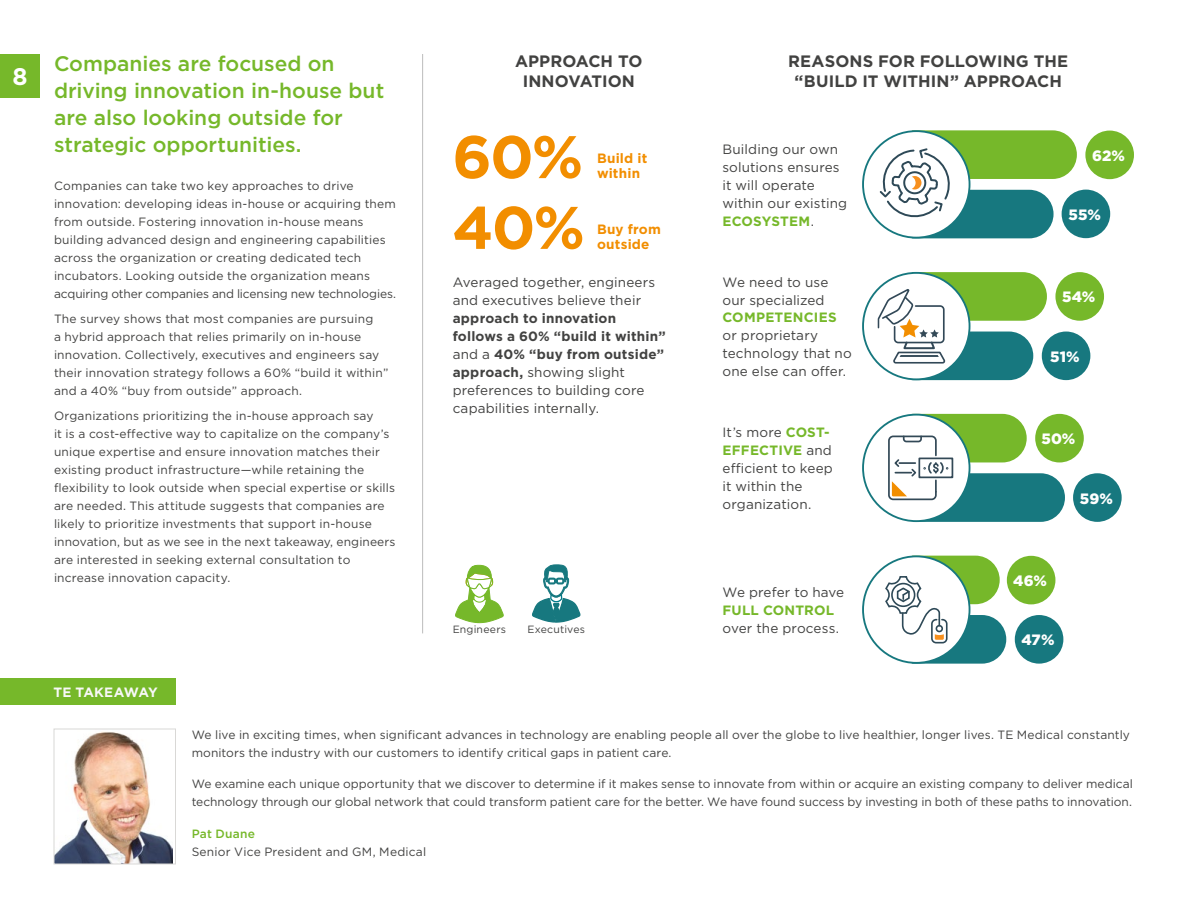
<style>
.page{position:relative;width:1188px;height:918px;background:#fff}
.page>*{position:absolute;margin:0;border:0;box-sizing:border-box;transform-origin:0 0}
.t1{font:700 60px "Gotham";color:#f28e00}
.t2{font:700 24px "Gotham";color:#fff}
.t3{font:500 21px/27px "Gotham";color:#76b82a}
.t4{font:700 16.5px/19.5px "Gotham";color:#424241;text-align:center}
.t5{font:900 15px "Gotham";letter-spacing:.01em;color:#fff}
.t6{font:13.5px/18px "Gotham";letter-spacing:.01em;color:#424241}
.t7{font:700 13.5px/18px "Gotham";letter-spacing:.015em;color:#424241}
.t8{font:700 13.5px/15px "Gotham";letter-spacing:.015em;color:#f28e00}
.t9{font:700 13.5px "Gotham";letter-spacing:.02em;color:#76b82a}
.t10{font:700 13.5px "Gotham";letter-spacing:-.02em;color:#f8f8f8}
.t11{font:12px/18px "Gotham";letter-spacing:.01em;color:#424241}
.t12{font:500 12px "Gotham";letter-spacing:.02em;color:#76b82a}
.t13{font:10.5px "Gotham";letter-spacing:.02em;color:#424241}
.s1{font-weight:400}
.s2{font-weight:700;color:#76b82a}
</style>
<div class="page">
<hr style="left:422px;top:54px;width:1px;height:579px;background:#bcbcbc">
<div style="left:1062px;top:190px;width:48px;height:48px;background:#17787f;border-radius:50%"></div>
<div style="left:1042px;top:332px;width:48px;height:48px;background:#17787f;border-radius:50%"></div>
<div style="left:1073px;top:473px;width:49px;height:49px;background:#17787f;border-radius:50%"></div>
<div style="left:1015px;top:615px;width:48px;height:49px;background:#17787f;border-radius:50%"></div>
<div style="left:1085px;top:131px;width:49px;height:48px;background:#76b82a;border-radius:50%"></div>
<div style="left:1055px;top:272px;width:49px;height:49px;background:#76b82a;border-radius:50%"></div>
<div style="left:1035px;top:414px;width:49px;height:48px;background:#76b82a;border-radius:50%"></div>
<div style="left:1007px;top:556px;width:48px;height:48px;background:#76b82a;border-radius:50%"></div>
<svg style="left:879px;top:130px;width:198px;height:108px"></svg>
<div style="left:862px;top:130px;width:108px;height:109px;border:2px solid #17787f;border-radius:50%"></div>
<svg style="left:877px;top:272px;width:170px;height:108px"></svg>
<div style="left:862px;top:272px;width:108px;height:108px;border:2px solid #17787f;border-radius:50%"></div>
<div style="left:888px;top:436px;width:49px;height:64px;border:2px solid #334957;border-radius:4px"></div>
<svg style="left:892px;top:414px;width:173px;height:108px"></svg>
<div style="left:862px;top:414px;width:108px;height:108px;border:2px solid #17787f;border-radius:50%"></div>
<svg style="left:885px;top:556px;width:121px;height:108px"></svg>
<div style="left:862px;top:555px;width:108px;height:109px;border:2px solid #17787f;border-radius:50%"></div>
<div style="left:0;top:54px;width:40px;height:44px;background:#76b82a"></div>
<img style="left:56px;top:732px;width:116px;height:130px">
<div style="left:54px;top:729px;width:122px;height:135px;border:1px solid #d9d8d6"></div>
<div style="left:0;top:678px;width:176px;height:27px;background:#76b82a"></div>
<svg style="left:455px;top:564px;width:49px;height:60px"></svg>
<svg style="left:532px;top:565px;width:49px;height:58px"></svg>
<h2 class="t2" style="left:12px;top:61px;width:17px">8</h2>
<h3 class="t3" style="left:54px;top:50px;width:332px">Companies are focused on driving innovation in-house but are also looking outside for strategic opportunities.</h3>
<p class="t11" style="left:54px;top:177px;width:344px">Companies can take two key approaches to drive innovation: developing ideas in-house or acquiring them from outside. Fostering innovation in-house means building advanced design and engineering capabilities across the organization or creating dedicated tech incubators. Looking outside the organization means acquiring other companies and licensing new technologies.</p>
<p class="t11" style="left:54px;top:309px;width:336px">The survey shows that most companies are pursuing<br>a hybrid approach that relies primarily on in-house innovation. Collectively, executives and engineers say their innovation strategy follows a 60% “build it within” and a 40% “buy from outside” approach.</p>
<p class="t11" style="left:54px;top:406px;width:343px">Organizations prioritizing the in-house approach say<br>it is a cost-effective way to capitalize on the company’s unique expertise and ensure innovation matches their existing product infrastructure—while retaining the flexibility to look outside when special expertise or skills are needed. This attitude suggests that companies are likely to prioritize investments that support in-house innovation, but as we see in the next takeaway, engineers are interested in seeking external consultation to increase innovation capacity.</p>
<p class="t10" style="left:54px;top:683px;width:106px">TE TAKEAWAY</p>
<h3 class="t4" style="left:515px;top:52px;width:129px">APPROACH TO<br>INNOVATION</h3>
<h3 class="t4" style="left:788px;top:52px;width:282px">REASONS FOR FOLLOWING THE “BUILD IT WITHIN” APPROACH</h3>
<h1 class="t1" style="left:452px;top:117px;width:133px">60%</h1>
<h1 class="t1" style="left:452px;top:188px;width:134px">40%</h1>
<p class="t8" style="left:597px;top:151px;width:52px">Build it within</p>
<p class="t8" style="left:597px;top:222px;width:65px">Buy from outside</p>
<p class="t6" style="left:453px;top:273px;width:204px">Averaged together, engineers and executives believe their</p>
<p class="t7" style="left:453px;top:309px;width:215px">approach to innovation follows a 60% “build it within” <span class="s1">and a</span> 40% “buy from outside” approach, <span class="s1">showing slight preferences to building core capabilities internally.</span></p>
<p class="t13" style="left:453px;top:623px;width:55px">Engineers</p>
<p class="t13" style="left:527px;top:623px;width:59px">Executives</p>
<p class="t6" style="left:722px;top:140px;width:126px">Building our own solutions ensures it will operate within our existing<br><span class="s2">ECOSYSTEM</span>.</p>
<p class="t6" style="left:722px;top:272px;width:107px">We need to use our specialized</p>
<p class="t9" style="left:722px;top:309px;width:116px">COMPETENCIES</p>
<p class="t6" style="left:722px;top:326px;width:131px">or proprietary technology that no one else can offer.</p>
<p class="t6" style="left:722px;top:423px;width:112px">It’s more <span class="s2">COST-<br>EFFECTIVE</span> and efficient to keep it within the organization.</p>
<p class="t6" style="left:722px;top:583px;width:123px">We prefer to have</p>
<p class="t9" style="left:722px;top:601px;width:113px">FULL CONTROL</p>
<p class="t6" style="left:722px;top:619px;width:118px">over the process.</p>
<p class="t5" style="left:1092px;top:145px;width:34px">62%</p>
<p class="t5" style="left:1069px;top:204px;width:34px">55%</p>
<p class="t5" style="left:1062px;top:287px;width:35px">54%</p>
<p class="t5" style="left:1050px;top:346px;width:31px">51%</p>
<p class="t5" style="left:1041px;top:429px;width:36px">50%</p>
<p class="t5" style="left:1080px;top:488px;width:35px">59%</p>
<p class="t5" style="left:1013px;top:570px;width:35px">46%</p>
<p class="t5" style="left:1022px;top:630px;width:35px">47%</p>
<p class="t11" style="left:192px;top:725px;width:940px">We live in exciting times, when significant advances in technology are enabling people all over the globe to live healthier, longer lives. TE Medical constantly monitors the industry with our customers to identify critical gaps in patient care.</p>
<p class="t11" style="left:192px;top:775px;width:943px">We examine each unique opportunity that we discover to determine if it makes sense to innovate from within or acquire an existing company to deliver medical technology through our global network that could transform patient care for the better. We have found success by investing in both of these paths to innovation.</p>
<p class="t12" style="left:192px;top:826px;width:65px">Pat Duane</p>
<p class="t11" style="left:192px;top:842px;width:236px">Senior Vice President and GM, Medical</p>
</div>
